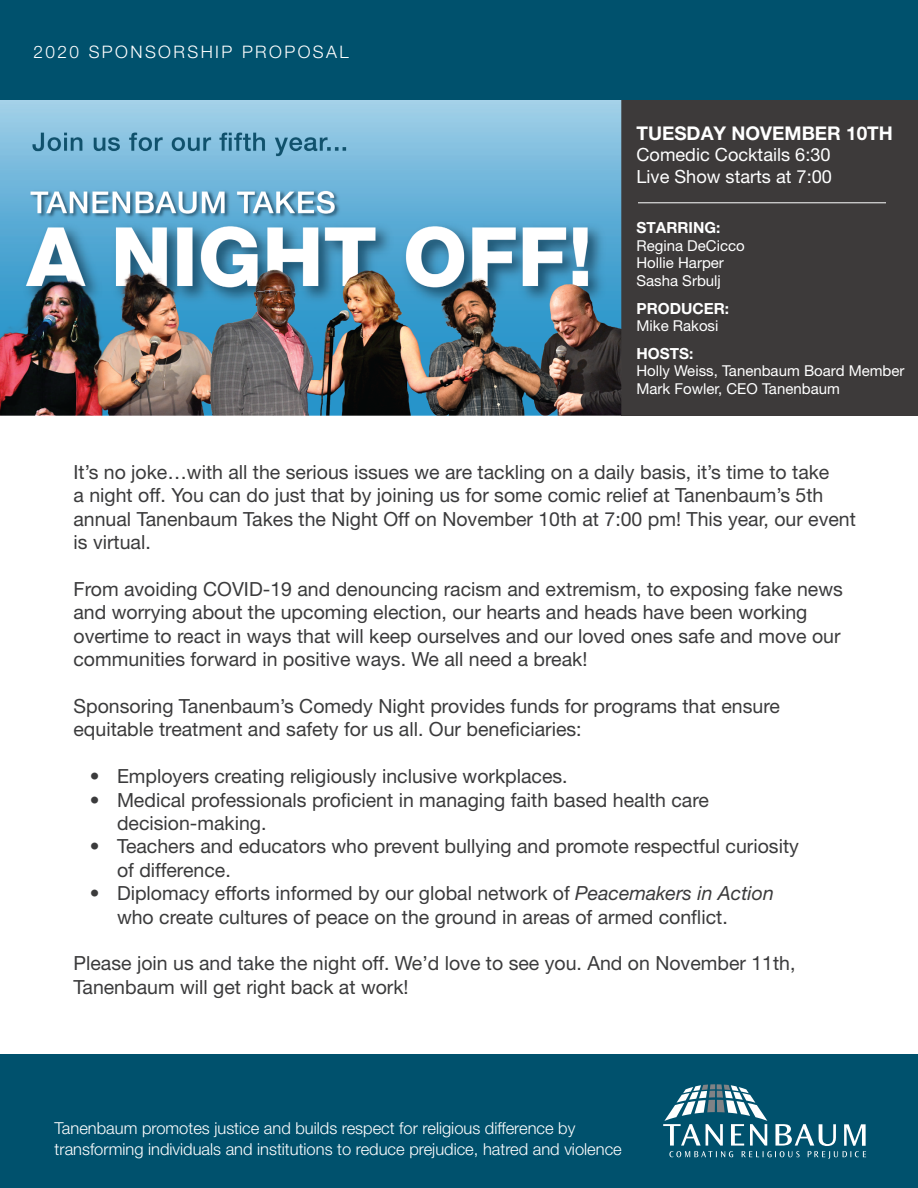
<style>
.page{position:relative;width:918px;height:1188px;background:#fff}
.page>*{position:absolute;margin:0;border:0;box-sizing:border-box;transform-origin:0 0}
.t1{font:19.5px/23.4px "Helvetica Neue LT Pro";color:#3b3b3c}
.t2{font:700 18.9px "Helvetica Neue LT Pro";color:#fff}
.t3{font:18.15px/21.6px "Helvetica Neue LT Pro";color:#fff}
.t4{font:300 17.25px "Helvetica Neue LT Pro";letter-spacing:.14em;color:#fff}
.t5{font:300 16.5px/21px "Helvetica Neue LT Pro";color:#fff}
.t6{font:700 15.3px "Helvetica Neue LT Pro";color:#fff}
.t7{font:15px/17.4px "Helvetica Neue LT Pro";color:#fff}
.s1{font-style:italic}
</style>
<div class="page">
<div style="left:0;top:1054px;width:918px;height:134px;background:#00516d"></div>
<svg style="left:663px;top:1084px;width:203px;height:75px"></svg>
<div style="left:621px;top:100px;width:297px;height:316px;background:#3d3a3a"></div>
<img style="left:0;top:100px;width:621px;height:316px">
<hr style="left:638px;top:202px;width:248px;height:1px;background:#fff">
<div style="left:0;top:0;width:918px;height:100px;background:#00516d"></div>
<p class="t4" style="left:33px;top:42px;width:317px">2020 SPONSORSHIP PROPOSAL</p>
<p class="t2" style="left:636px;top:121px;width:258px">TUESDAY NOVEMBER 10TH</p>
<p class="t3" style="left:636px;top:144px;width:197px">Comedic Cocktails 6:30<br>Live Show starts at 7:00</p>
<p class="t6" style="left:636px;top:218px;width:85px">STARRING:</p>
<p class="t7" style="left:636px;top:236px;width:110px">Regina DeCicco<br>Hollie Harper<br>Sasha Srbulj</p>
<p class="t6" style="left:636px;top:299px;width:94px">PRODUCER:</p>
<p class="t7" style="left:636px;top:317px;width:83px">Mike Rakosi</p>
<p class="t6" style="left:636px;top:344px;width:58px">HOSTS:</p>
<p class="t7" style="left:636px;top:362px;width:270px">Holly Weiss, Tanenbaum Board Member<br>Mark Fowler, CEO Tanenbaum</p>
<p class="t1" style="left:74px;top:460px;width:784px">It’s no joke…with all the serious issues we are tackling on a daily basis, it’s time to take<br>a night off. You can do just that by joining us for some comic relief at Tanenbaum’s 5th annual Tanenbaum Takes the Night Off on November 10th at 7:00 pm! This year, our event is virtual.</p>
<p class="t1" style="left:74px;top:577px;width:771px">From avoiding COVID-19 and denouncing racism and extremism, to exposing fake news and worrying about the upcoming election, our hearts and heads have been working overtime to react in ways that will keep ourselves and our loved ones safe and move our communities forward in positive ways. We all need a break!</p>
<p class="t1" style="left:74px;top:694px;width:708px">Sponsoring Tanenbaum’s Comedy Night provides funds for programs that ensure equitable treatment and safety for us all. Our beneficiaries:</p>
<p class="t1" style="left:90px;top:764px;width:479px">• Employers creating religiously inclusive workplaces.</p>
<p class="t1" style="left:117px;top:787px;width:593px;text-indent:-27px">• Medical professionals proficient in managing faith based health care decision-making.</p>
<p class="t1" style="left:117px;top:834px;width:683px;text-indent:-27px">• Teachers and educators who prevent bullying and promote respectful curiosity of difference.</p>
<p class="t1" style="left:117px;top:881px;width:658px;text-indent:-27px">• Diplomacy efforts informed by our global network of <span class="s1">Peacemakers in Action </span>who create cultures of peace on the ground in areas of armed conflict.</p>
<p class="t1" style="left:74px;top:951px;width:724px">Please join us and take the night off. We’d love to see you. And on November 11th,<br>Tanenbaum will get right back at work!</p>
<p class="t5" style="left:55px;top:1118px;width:569px">Tanenbaum promotes justice and builds respect for religious difference by transforming individuals and institutions to reduce prejudice, hatred and violence</p>
</div>
